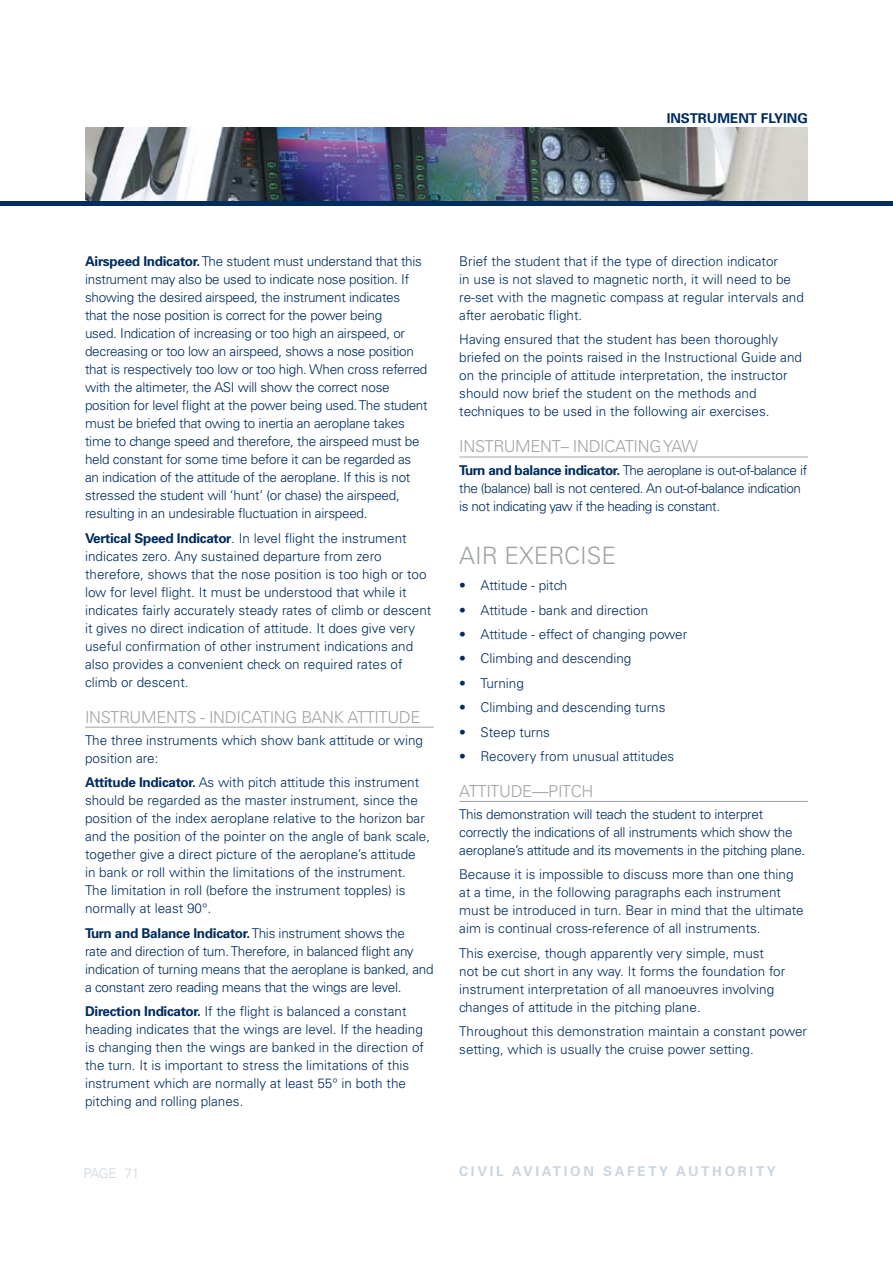
<style>
.page{position:relative;width:893px;height:1263px;background:#fff}
.page>*{position:absolute;margin:0;border:0;box-sizing:border-box;transform-origin:0 0}
.t1{font:300 24px "Univers";color:#9fa59f}
.t2{font:300 16.5px "Univers";letter-spacing:-.02em;color:#9fa59f}
.t3{font:300 13.5px/18px "Univers";color:#002c5e}
.t4{font:300 13.5px/18px "Univers";letter-spacing:-.02em;color:#002c5e}
.t5{font:300 13.5px/18px "Univers";letter-spacing:-.03em;color:#002c5e}
.t6{font:700 13.5px "Univers";letter-spacing:.2em;color:#ccd5df}
.t7{font:700 13.5px "Univers";color:#002c5e}
.t8{font:300 13.5px "Univers";letter-spacing:-.03em;color:#ccd5df}
.s1{font-weight:700}
</style>
<div class="page">
<hr style="left:0;top:202px;width:893px;height:4px;background:#002c5e">
<hr style="left:85px;top:727px;width:349px;height:1px;background:#9fa59f">
<hr style="left:459px;top:457px;width:349px;height:1px;background:#9fa59f">
<hr style="left:459px;top:801px;width:349px;height:1px;background:#9fa59f">
<img style="left:85px;top:128px;width:723px;height:73px">
<p class="t7" style="left:667px;top:110px;width:33px">INSTRU</p>
<p class="t7" style="left:717px;top:110px;width:23px">MENT</p>
<p class="t7" style="left:761px;top:110px;width:8px">FLYIN</p>
<p class="t7" style="left:797px;top:110px;width:12px">G</p>
<p class="t4" style="left:85px;top:252px;width:344px"><span class="s1">Airspeed Indicator.</span> The student must understand that this instrument may also be used to indicate nose position. If showing the desired airspeed, the instrument indicates<br>that the nose position is correct for the power being<br>used. Indication of increasing or too high an airspeed, or decreasing or too low an airspeed, shows a nose position that is respectively too low or too high. When cross referred with the altimeter, the ASI will show the correct nose position for level flight at the power being used. The student must be briefed that owing to inertia an aeroplane takes time to change speed and therefore, the airspeed must be held constant for some time before it can be regarded as an indication of the attitude of the aeroplane. If this is not stressed the student will ‘hunt’ (or chase) the airspeed, resulting in an undesirable fluctuation in airspeed.</p>
<p class="t3" style="left:85px;top:528px;width:348px"><span class="s1">Vertical Speed Indicator</span>. In level flight the instrument indicates zero. Any sustained departure from zero therefore, shows that the nose position is too high or too low for level flight. It must be understood that while it indicates fairly accurately steady rates of climb or descent it gives no direct indication of attitude. It does give very useful confirmation of other instrument indications and also provides a convenient check on required rates of climb or descent.</p>
<p class="t2" style="left:85px;top:707px;width:337px">INSTRUMENTS - INDICATING BANK ATTITUDE</p>
<p class="t3" style="left:85px;top:731px;width:340px">The three instruments which show bank attitude or wing position are:</p>
<p class="t3" style="left:85px;top:773px;width:347px"><span class="s1">Attitude Indicator.</span> As with pitch attitude this instrument should be regarded as the master instrument, since the position of the index aeroplane relative to the horizon bar and the position of the pointer on the angle of bank scale, together give a direct picture of the aeroplane’s attitude<br>in bank or roll within the limitations of the instrument.<br>The limitation in roll (before the instrument topples) is normally at least 90°.</p>
<p class="t4" style="left:85px;top:923px;width:350px"><span class="s1">Turn and Balance Indicator.</span> This instrument shows the<br>rate and direction of turn. Therefore, in balanced flight any indication of turning means that the aeroplane is banked, and a constant zero reading means that the wings are level.</p>
<p class="t3" style="left:85px;top:1002px;width:340px"><span class="s1">Direction Indicator.</span> If the flight is balanced a constant heading indicates that the wings are level. If the heading is changing then the wings are banked in the direction of the turn. It is important to stress the limitations of this instrument which are normally at least 55° in both the pitching and rolling planes.</p>
<p class="t3" style="left:459px;top:252px;width:346px">Brief the student that if the type of direction indicator<br>in use is not slaved to magnetic north, it will need to be re-set with the magnetic compass at regular intervals and after aerobatic fl ight.</p>
<p class="t3" style="left:459px;top:330px;width:344px">Having ensured that the student has been thoroughly briefed on the points raised in the Instructional Guide and on the principle of attitude interpretation, the instructor should now brief the student on the methods and techniques to be used in the following air exercises.</p>
<p class="t2" style="left:459px;top:436px;width:16px">Instrument</p>
<p class="t2" style="left:561px;top:436px;width:22px">– indicating</p>
<p class="t2" style="left:663px;top:436px;width:36px">YAW</p>
<p class="t5" style="left:459px;top:460px;width:349px"><span class="s1">Turn and balance indicator.</span> The aeroplane is out-of-balance if the (balance) ball is not centered. An out-of-balance indication is not indicating yaw if the heading is constant.</p>
<h1 class="t1" style="left:459px;top:541px;width:158px">AIR EXERCISE</h1>
<p class="t3" style="left:459px;top:576px;width:110px">• Attitude - pitch</p>
<p class="t3" style="left:459px;top:600px;width:191px">• Attitude - bank and direction</p>
<p class="t3" style="left:459px;top:625px;width:229px">• Attitude - effect of changing power</p>
<p class="t3" style="left:459px;top:649px;width:174px">• Climbing and descending</p>
<p class="t3" style="left:459px;top:674px;width:66px">• Turning</p>
<p class="t3" style="left:459px;top:698px;width:208px">• Climbing and descending turns</p>
<p class="t3" style="left:459px;top:722px;width:92px">• Steep turns</p>
<p class="t3" style="left:459px;top:747px;width:217px">• Recovery from unusual attitudes</p>
<p class="t2" style="left:459px;top:781px;width:136px">ATTITUDE—PITCH</p>
<p class="t4" style="left:459px;top:805px;width:348px">This demonstration will teach the student to interpret correctly the indications of all instruments which show the aeroplane’s attitude and its movements in the pitching plane.</p>
<p class="t3" style="left:459px;top:865px;width:346px">Because it is impossible to discuss more than one thing at a time, in the following paragraphs each instrument must be introduced in turn. Bear in mind that the ultimate aim is continual cross-reference of all instruments.</p>
<p class="t3" style="left:459px;top:944px;width:327px">This exercise, though apparently very simple, must not be cut short in any way. It forms the foundation for instrument interpretation of all manoeuvres involving changes of attitude in the pitching plane.</p>
<p class="t3" style="left:459px;top:1022px;width:349px">Throughout this demonstration maintain a constant power setting, which is usually the cruise power setting.</p>
<p class="t8" style="left:83px;top:1165px;width:58px">PAGE 71</p>
<p class="t6" style="left:459px;top:1162px;width:318px">Civil Aviation Sa fety Authority</p>
</div>
